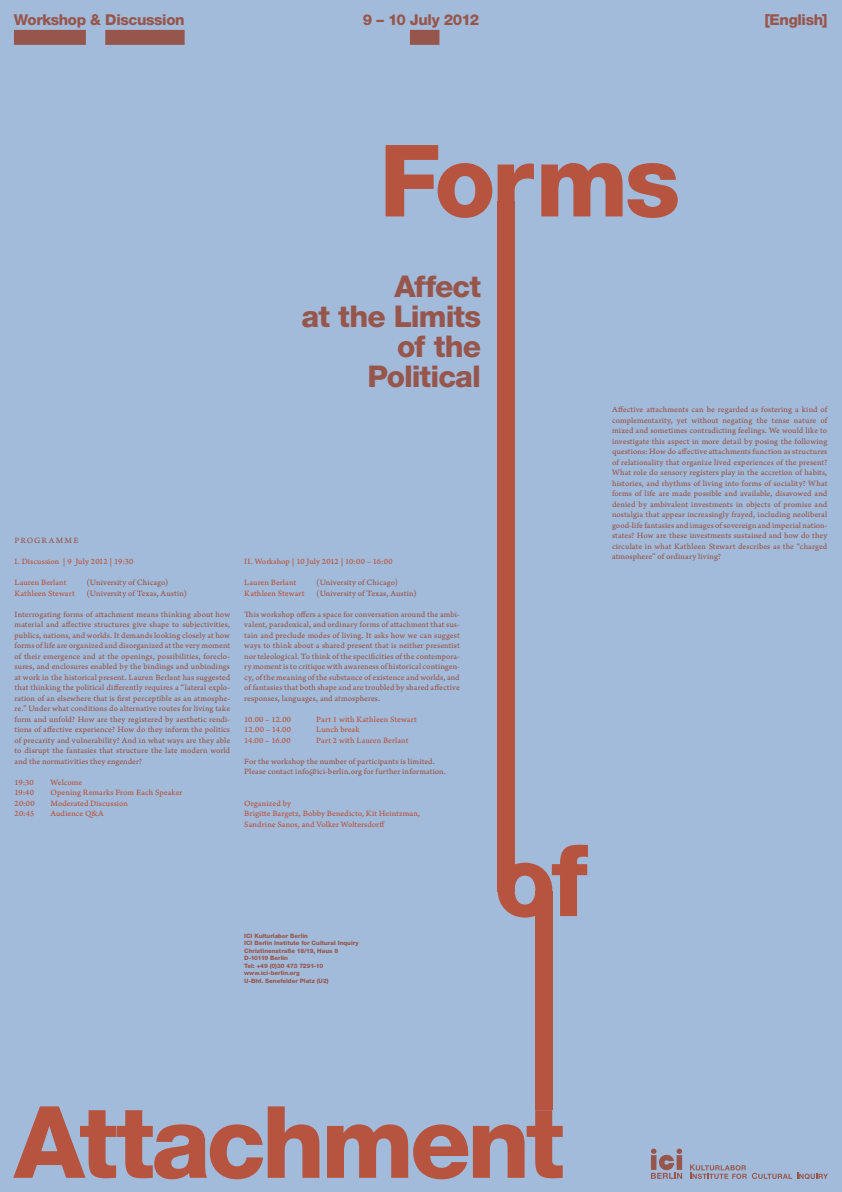
<style>
.page{position:relative;width:842px;height:1192px;background:#a3bbda}
.page>*{position:absolute;margin:0;border:0;box-sizing:border-box;transform-origin:0 0}
.t1{font:800 30px/30px "Helvetica Neue LT Std";letter-spacing:-.035em;color:#97564c;text-align:right}
.t2{font:800 15px "Helvetica Neue LT Std";letter-spacing:-.025em;color:#97564c}
.t3{font:8.5px/10.5px "Arno Pro Caption";letter-spacing:.01em;color:#97564c;text-align:justify}
.t4{font:8.5px/10.5px "Arno Pro Caption";letter-spacing:.005em;color:#b6543f}
.t5{font:8.5px "Arno Pro Caption";letter-spacing:.11em;color:#97564c}
.t6{font:800 6px/7.5px "Helvetica Neue LT Std";color:#97564c}
</style>
<div class="page">
<svg style="left:13px;top:1106px;width:550px;height:73px"></svg>
<svg style="left:498px;top:845px;width:90px;height:73px"></svg>
<svg style="left:386px;top:145px;width:292px;height:73px"></svg>
<div style="left:498px;top:201px;width:17px;height:690px;background:#b6543f"></div>
<div style="left:535px;top:891px;width:17px;height:219px;background:#b6543f"></div>
<div style="left:14px;top:30px;width:72px;height:15px;background:#97564c"></div>
<div style="left:105px;top:30px;width:80px;height:15px;background:#97564c"></div>
<div style="left:410px;top:30px;width:29px;height:15px;background:#97564c"></div>
<svg style="left:690px;top:1164px;width:138px;height:15px"></svg>
<svg style="left:651px;top:1149px;width:31px;height:30px"></svg>
<h2 class="t2" style="left:14px;top:11px;width:172px">Workshop &amp; Discussion</h2>
<h2 class="t2" style="left:764px;top:11px;width:65px">[English]</h2>
<h2 class="t2" style="left:363px;top:11px;width:118px">9 – 10 July 2012</h2>
<h1 class="t1" style="left:302px;top:272px;width:181px">Affect<br>at the Limits of the<br>Political</h1>
<p class="t5" style="left:15px;top:536px;width:66px">Progra mme</p>
<p class="t4" style="left:15px;top:557px;width:120px">I. Discussion | 9 July 2012 | 19:30</p>
<p class="t4" style="left:15px;top:578px;width:53px">Lauren Berlant</p>
<p class="t3" style="left:87px;top:578px;width:83px">(University of Chicago)</p>
<p class="t4" style="left:15px;top:588px;width:62px">Kathleen Stewart</p>
<p class="t3" style="left:87px;top:588px;width:102px">(University of Texas, Austin)</p>
<p class="t3" style="left:15px;top:609px;width:217px">Interrogating forms of attachment means thinking about how material and affective structures give shape to subjectivities, publics, nations, and worlds. It demands looking closely at how forms of life are organized and disorganized at the very moment of their emergence and at the openings, possibilities, foreclo&shy;sures, and enclosures enabled by the bindings and unbindings at work in the historical present. Lauren Berlant has suggested that thinking the political differently requires a “lateral explo&shy;ration of an elsewhere that is first perceptible as an atmosphe&shy;re.” Under what conditions do alternative routes for living take form and unfold? How are they registered by aesthetic rendi&shy;tions of affective experience? How do they inform the politics of precarity and vulnerability? And in what ways are they able to disrupt the fantasies that structure the late modern world and the normativities they engender?</p>
<p class="t4" style="left:15px;top:777px;width:21px">19:30</p>
<p class="t4" style="left:51px;top:777px;width:33px">Welcome</p>
<p class="t4" style="left:15px;top:788px;width:29px">19:40 O</p>
<p class="t4" style="left:57px;top:788px;width:127px">pening Remarks From Each Speaker</p>
<p class="t4" style="left:15px;top:798px;width:31px">20:00 M</p>
<p class="t4" style="left:58px;top:798px;width:71px">oderated Discussion</p>
<p class="t4" style="left:15px;top:809px;width:21px">20:45</p>
<p class="t4" style="left:51px;top:809px;width:55px">Audience Q&amp;A</p>
<p class="t4" style="left:244px;top:557px;width:150px">II. Workshop | 10 July 2012 | 10:00 – 16:00</p>
<p class="t4" style="left:244px;top:578px;width:53px">Lauren Berlant</p>
<p class="t3" style="left:316px;top:578px;width:83px">(University of Chicago)</p>
<p class="t4" style="left:244px;top:588px;width:62px">Kathleen Stewart</p>
<p class="t3" style="left:316px;top:588px;width:102px">(University of Texas, Austin)</p>
<p class="t3" style="left:244px;top:609px;width:217px">This workshop offers a space for conversation around the ambi&shy;valent, paradoxical, and ordinary forms of attachment that sus&shy;tain and preclude modes of living. It asks how we can suggest ways to think about a shared present that is neither presentist nor teleological. To think of the specificities of the contempora&shy;ry moment is to critique with awareness of historical contingen&shy;cy, of the meaning of the substance of existence and worlds, and of fantasies that both shape and are troubled by shared affective responses, languages, and atmospheres.</p>
<p class="t4" style="left:244px;top:714px;width:48px">10.00 – 12.00</p>
<p class="t4" style="left:316px;top:714px;width:102px">Part 1 with Kathleen Stewart</p>
<p class="t4" style="left:244px;top:725px;width:48px">12.00 – 14.00</p>
<p class="t4" style="left:316px;top:725px;width:45px">Lunch break</p>
<p class="t4" style="left:244px;top:735px;width:48px">14.00 – 16.00</p>
<p class="t4" style="left:316px;top:735px;width:94px">Part 2 with Lauren Berlant</p>
<p class="t3" style="left:244px;top:756px;width:203px">For the workshop the number of participants is limited.<br>Please contact info@ici-berlin.org for further information.</p>
<p class="t4" style="left:244px;top:798px;width:177px">Organized by<br>Brigitte Bargetz, Bobby Benedicto, Kit Heintzman,<br>Sandrine Sanos, and Volker Woltersdorff</p>
<p class="t6" style="left:244px;top:932px;width:116px">ICI Kulturlabor Berlin<br>ICI Berlin Institute for Cultural Inquiry<br>Christinenstraße 18/19, Haus 8<br>D-10119 Berlin<br>Tel: +49 (0)30 473 7291-10 www.ici-berlin.org<br>U-Bhf. Senefelder Platz (U2)</p>
<p class="t3" style="left:612px;top:405px;width:217px">Affective attachments can be regarded as fostering a kind of complementarity, yet without negating the tense nature of mixed and sometimes contradicting feelings. We would like to investigate this aspect in more detail by posing the following questions: How do affective attachments function as structures of relationality that organize lived experiences of the present?<br>What role do sensory registers play in the accretion of habits, histories, and rhythms of living into forms of sociality? What forms of life are made possible and available, disavowed and denied by ambivalent investments in objects of promise and nostalgia that appear increasingly frayed, including neoliberal good-life fantasies and images of sovereign and imperial nation&shy;states? How are these investments sustained and how do they circulate in what Kathleen Stewart describes as the “charged atmosphere” of ordinary living?</p>
</div>
